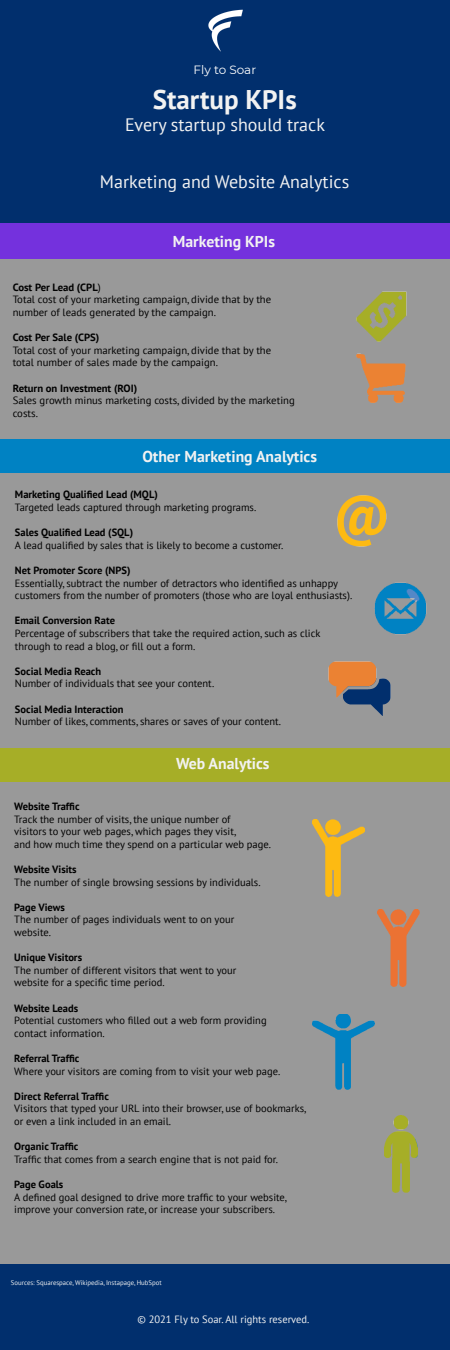
<style>
.page{position:relative;width:450px;height:1350px;background:#fff}
.page>*{position:absolute;margin:0;border:0;box-sizing:border-box;transform-origin:0 0}
.t1{font:700 27px "PT Sans";color:#f2f2f2}
.t2{font:18px "PT Sans";color:#f2f2f2}
.t3{font:700 15.75px "PT Sans";color:#f2f2f2}
.t4{font:12px "Montserrat";color:#fff}
.t5{font:10.5px/12.6px "PT Sans";color:#000}
.t6{font:700 10.5px "PT Sans";color:#000}
.t7{font:10.5px "PT Sans";color:#f2f2f2}
.t8{font:6.75px "PT Sans";color:#f2f2f2}
.s1{font-weight:700}
</style>
<div class="page">
<div style="left:0;top:258px;width:450px;height:1092px;background:#999"></div>
<div style="left:0;top:0;width:450px;height:224px;background:#012f6d"></div>
<div style="left:0;top:224px;width:450px;height:36px;background:#7431dd"></div>
<div style="left:0;top:748px;width:450px;height:34px;background:#a6ae27"></div>
<div style="left:0;top:1264px;width:450px;height:86px;background:#012f6d"></div>
<div style="left:0;top:440px;width:450px;height:33px;background:#0082c3"></div>
<img style="left:208px;top:9px;width:35px;height:43px">
<img style="left:378px;top:909px;width:41px;height:78px">
<img style="left:313px;top:820px;width:51px;height:77px">
<img style="left:312px;top:1014px;width:62px;height:76px">
<img style="left:385px;top:1115px;width:33px;height:78px">
<img style="left:356px;top:291px;width:51px;height:51px">
<img style="left:356px;top:353px;width:50px;height:50px">
<img style="left:374px;top:582px;width:53px;height:53px">
<img style="left:328px;top:662px;width:63px;height:54px">
<img style="left:337px;top:495px;width:50px;height:52px">
<p class="t4" style="left:194px;top:61px;width:64px">Fly to Soar</p>
<h1 class="t1" style="left:153px;top:82px;width:146px">Startup KPIs</h1>
<h2 class="t2" style="left:125px;top:113px;width:201px">Every startup should track</h2>
<h2 class="t2" style="left:100px;top:170px;width:251px">Marketing and Website Analytics</h2>
<h3 class="t3" style="left:173px;top:231px;width:104px">Marketing KPIs</h3>
<p class="t5" style="left:13px;top:281px;width:260px"><span class="s1">Cost Per Lead (CPL</span>)<br>Total cost of your marketing campaign, divide that by the number of leads generated by the campaign.</p>
<p class="t6" style="left:13px;top:331px;width:88px">Cost Per Sale (CPS)</p>
<p class="t5" style="left:13px;top:344px;width:260px">Total cost of your marketing campaign, divide that by the total number of sales made by the campaign.</p>
<p class="t6" style="left:13px;top:381px;width:126px">Return on Investment (ROI)</p>
<p class="t5" style="left:13px;top:394px;width:284px">Sales growth minus marketing costs, divided by the marketing costs.</p>
<h3 class="t3" style="left:142px;top:446px;width:176px">Other Marketing Analytics</h3>
<p class="t6" style="left:15px;top:488px;width:144px">Marketing Qualified Lead (MQL)</p>
<p class="t5" style="left:15px;top:501px;width:243px">Targeted leads captured through marketing programs.</p>
<p class="t6" style="left:15px;top:525px;width:120px">Sales Qualified Lead (SQL)</p>
<p class="t5" style="left:15px;top:539px;width:270px">A lead qualified by sales that is likely to become a customer.</p>
<p class="t6" style="left:15px;top:563px;width:117px">Net Promoter Score (NPS)</p>
<p class="t5" style="left:15px;top:576px;width:339px">Essentially, subtract the number of detractors who identified as unhappy customers from the number of promoters (those who are loyal enthusiasts).</p>
<p class="t6" style="left:15px;top:614px;width:102px">Email Conversion Rate</p>
<p class="t5" style="left:15px;top:627px;width:307px">Percentage of subscribers that take the required action, such as click through to read a blog, or fill out a form.</p>
<p class="t6" style="left:15px;top:664px;width:88px">Social Media Reach</p>
<p class="t5" style="left:15px;top:677px;width:201px">Number of individuals that see your content.</p>
<p class="t6" style="left:15px;top:702px;width:110px">Social Media Interaction</p>
<p class="t5" style="left:15px;top:715px;width:268px">Number of likes, comments, shares or saves of your content.</p>
<h3 class="t3" style="left:176px;top:753px;width:95px">Web Analytics</h3>
<p class="t6" style="left:14px;top:799px;width:67px">Website Traffic</p>
<p class="t5" style="left:14px;top:812px;width:258px">Track the number of visits, the unique number of<br>visitors to your web pages, which pages they visit,<br>and how much time they spend on a particular web page.</p>
<p class="t6" style="left:14px;top:862px;width:64px">Website Visits</p>
<p class="t5" style="left:14px;top:875px;width:248px">The number of single browsing sessions by individuals.</p>
<p class="t6" style="left:14px;top:900px;width:52px">Page Views</p>
<p class="t5" style="left:14px;top:913px;width:222px">The number of pages individuals went to on your website.</p>
<p class="t6" style="left:14px;top:951px;width:69px">Unique Visitors</p>
<p class="t5" style="left:14px;top:964px;width:224px">The number of different visitors that went to your website for a specific time period.</p>
<p class="t6" style="left:14px;top:1001px;width:65px">Website Leads</p>
<p class="t5" style="left:14px;top:1014px;width:254px">Potential customers who filled out a web form providing contact information.</p>
<p class="t6" style="left:14px;top:1051px;width:67px">Referral Traffic</p>
<p class="t5" style="left:14px;top:1064px;width:268px">Where your visitors are coming from to visit your web page.</p>
<p class="t6" style="left:14px;top:1089px;width:96px">Direct Referral Traffic</p>
<p class="t5" style="left:14px;top:1102px;width:293px">Visitors that typed your URL into their browser, use of bookmarks, or even a link included in an email.</p>
<p class="t6" style="left:14px;top:1140px;width:66px">Organic Traffic</p>
<p class="t5" style="left:14px;top:1153px;width:265px">Traffic that comes from a search engine that is not paid for.</p>
<p class="t6" style="left:14px;top:1177px;width:51px">Page Goals</p>
<p class="t5" style="left:14px;top:1190px;width:274px">A defined goal designed to drive more traffic to your website, improve your conversion rate, or increase your subscribers.</p>
<p class="t8" style="left:11px;top:1278px;width:152px">Sources: Squarespace, Wikipedia, Instapage, HubSpot</p>
<p class="t7" style="left:138px;top:1312px;width:173px">© 2021 Fly to Soar. All rights reserved.</p>
</div>
